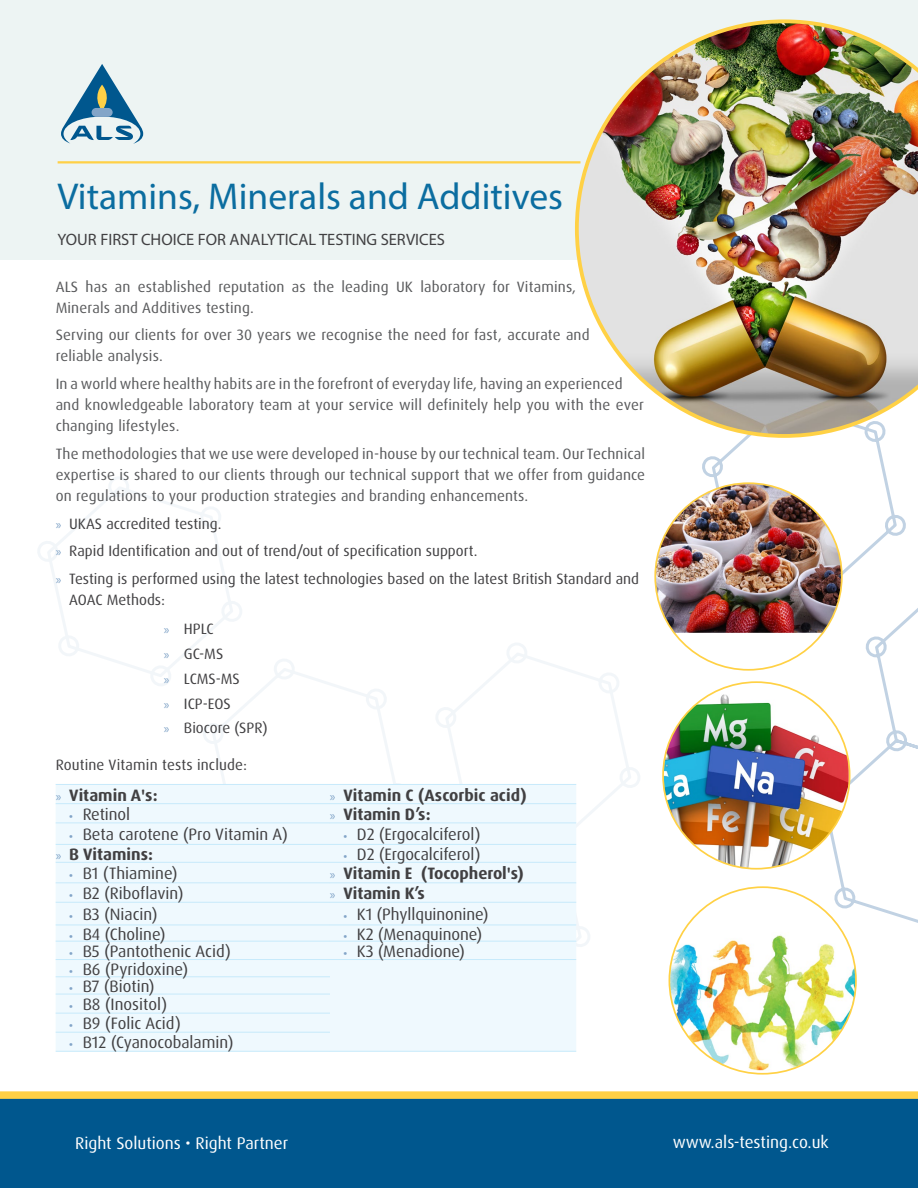
<style>
.page{position:relative;width:918px;height:1188px;background:#fff}
.page>*{position:absolute;margin:0;border:0;box-sizing:border-box;transform-origin:0 0}
.t1{font:37.5px "Myriad Pro";color:#0b6da0}
.t2{font:16.95px "Dax Pro";color:#fff}
.t3{font:16.5px "Dax Pro";color:#414042}
.t4{font:700 16.5px "Dax Pro";color:#414042}
.t5{font:16.5px "Myriad Pro";color:#414042}
.t6{font:15px/21px "Dax Pro";letter-spacing:.01em;color:#58595b}
.t7{font:15px/24.8px "Dax Pro";color:#414042}
.s1{font-family:"Myriad Pro";font-size:13.5px;color:#83a5c8}
.s2{font-family:"Myriad Pro";font-weight:400;font-size:13.5px;color:#83a5c8}
.s3{font-weight:700;font-size:18.3px}
</style>
<div class="page">
<svg style="left:38px;top:477px;width:602px;height:537px"></svg>
<div style="left:0;top:0;width:918px;height:259px;background:#edf4f3"></div>
<svg style="left:702px;top:438px;width:216px;height:504px"></svg>
<svg style="left:61px;top:64px;width:82px;height:80px"></svg>
<hr style="left:58px;top:161px;width:522px;height:2px;background:#ffd046">
<img style="left:575px;top:19px;width:343px;height:419px">
<div style="left:0;top:1095px;width:918px;height:93px;background:#00578e"></div>
<img style="left:669px;top:887px;width:187px;height:187px;border-radius:93px">
<img style="left:663px;top:682px;width:186px;height:187px">
<img style="left:657px;top:483px;width:185px;height:150px">
<div style="left:0;top:1091px;width:918px;height:8px;background:#ffd046"></div>
<div style="left:56px;top:785px;width:520px;height:266px;background:#eff9fe"></div>
<hr style="left:56px;top:784px;width:274px;height:1px;background:#c7eafb">
<hr style="left:330px;top:784px;width:246px;height:1px;background:#c7eafb">
<hr style="left:56px;top:803px;width:274px;height:1px;background:#c7eafb">
<hr style="left:330px;top:803px;width:246px;height:1px;background:#c7eafb">
<hr style="left:56px;top:823px;width:274px;height:1px;background:#c7eafb">
<hr style="left:330px;top:823px;width:246px;height:1px;background:#c7eafb">
<hr style="left:56px;top:844px;width:274px;height:1px;background:#c7eafb">
<hr style="left:330px;top:844px;width:246px;height:1px;background:#c7eafb">
<hr style="left:56px;top:862px;width:274px;height:1px;background:#c7eafb">
<hr style="left:330px;top:862px;width:246px;height:1px;background:#c7eafb">
<hr style="left:56px;top:882px;width:274px;height:1px;background:#c7eafb">
<hr style="left:330px;top:882px;width:246px;height:1px;background:#c7eafb">
<hr style="left:56px;top:902px;width:274px;height:1px;background:#c7eafb">
<hr style="left:330px;top:902px;width:246px;height:1px;background:#c7eafb">
<hr style="left:56px;top:925px;width:274px;height:1px;background:#c7eafb">
<hr style="left:330px;top:925px;width:246px;height:1px;background:#c7eafb">
<hr style="left:56px;top:941px;width:274px;height:1px;background:#c7eafb">
<hr style="left:330px;top:941px;width:246px;height:1px;background:#c7eafb">
<hr style="left:56px;top:959px;width:274px;height:1px;background:#c7eafb">
<hr style="left:330px;top:959px;width:246px;height:1px;background:#c7eafb">
<hr style="left:56px;top:976px;width:274px;height:1px;background:#c7eafb">
<hr style="left:56px;top:994px;width:274px;height:1px;background:#c7eafb">
<hr style="left:56px;top:1013px;width:274px;height:1px;background:#c7eafb">
<hr style="left:56px;top:1032px;width:274px;height:1px;background:#c7eafb">
<hr style="left:56px;top:1051px;width:274px;height:1px;background:#c7eafb">
<hr style="left:330px;top:1051px;width:246px;height:1px;background:#c7eafb">
<h1 class="t1" style="left:58px;top:173px;width:507px">Vitamins, Minerals and Additives</h1>
<p class="t5" style="left:58px;top:229px;width:389px">YOUR FIRST CHOICE FOR ANALYTICAL TESTING SERVICES</p>
<p class="t6" style="left:56px;top:276px;width:522px">ALS has an established reputation as the leading UK laboratory for Vitamins,<br>Minerals and Additives testing.</p>
<p class="t6" style="left:56px;top:325px;width:536px">Serving our clients for over 30 years we recognise the need for fast, accurate and reliable analysis.</p>
<p class="t6" style="left:56px;top:374px;width:590px">In a world where healthy habits are in the forefront of everyday life, having an experienced and knowledgeable laboratory team at your service will definitely help you with the ever changing lifestyles.</p>
<p class="t6" style="left:56px;top:443px;width:591px;text-align:justify">The methodologies that we use were developed in-house by our technical team. Our Technical expertise is shared to our clients through our technical support that we offer from guidance on regulations to your production strategies and branding enhancements.</p>
<p class="t7" style="left:56px;top:510px;width:585px;line-height:27.8px"><span class="s1">»</span> UKAS accredited testing.<br><span class="s1">»</span> Rapid Identification and out of trend/out of specification support.<br><span class="s1">»</span> Testing is performed using the latest technologies based on the latest British Standard and</p>
<p class="t7" style="left:164px;top:585px;width:52px;line-height:29.2px;text-indent:-94px">AOAC Methods:<br><span class="s1">»</span> HPLC</p>
<p class="t7" style="left:164px;top:642px;width:105px"><span class="s1">»</span> GC-MS<br><span class="s1">»</span> LCMS-MS<br><span class="s1">»</span> ICP-EOS<br><span class="s1">»</span> Biocore (SPR)</p>
<p class="t7" style="left:56px;top:753px;width:193px">Routine Vitamin tests include:</p>
<p class="t4" style="left:56px;top:784px;width:103px"><span class="s2">»</span> Vitamin A's:</p>
<p class="t4" style="left:330px;top:784px;width:198px"><span class="s2">»</span> Vitamin C (Ascorbic acid)</p>
<p class="t3" style="left:69px;top:803px;width:63px"><span class="s1">•</span> Retinol</p>
<p class="t4" style="left:330px;top:803px;width:102px"><span class="s2">»</span> Vitamin D’s:</p>
<p class="t3" style="left:69px;top:824px;width:220px"><span class="s1">•</span> Beta carotene (Pro Vitamin A)</p>
<p class="t3" style="left:343px;top:824px;width:138px"><span class="s1">•</span> D2 (Ergocalciferol)</p>
<p class="t4" style="left:56px;top:843px;width:99px"><span class="s2">»</span> B Vitamins:</p>
<p class="t3" style="left:343px;top:843px;width:138px"><span class="s1">•</span> D2 (Ergocalciferol)</p>
<p class="t3" style="left:69px;top:863px;width:110px"><span class="s1">•</span> B1 (Thiamine)</p>
<p class="t4" style="left:330px;top:863px;width:195px"><span class="s2">»</span> Vitamin E (Tocopherol's)</p>
<p class="t3" style="left:69px;top:883px;width:116px"><span class="s1">•</span> B2 (Riboflavin)</p>
<p class="t4" style="left:330px;top:883px;width:96px"><span class="s2">»</span> Vitamin K’s</p>
<p class="t3" style="left:69px;top:904px;width:90px"><span class="s1">•</span> B3 (Niacin)</p>
<p class="t3" style="left:343px;top:904px;width:147px"><span class="s1">•</span> K1 (Phyllquinonine)</p>
<p class="t3" style="left:69px;top:923px;width:98px"><span class="s1">•</span> B4 (Choline)</p>
<p class="t3" style="left:343px;top:923px;width:140px"><span class="s1">•</span> K2 (Menaquinone)</p>
<p class="t3" style="left:69px;top:940px;width:163px"><span class="s1">•</span> B5 (Pantothenic Acid)</p>
<p class="t3" style="left:343px;top:940px;width:123px"><span class="s1">•</span> K3 (Menadione)</p>
<p class="t3" style="left:69px;top:958px;width:120px"><span class="s1">•</span> B6 (Pyridoxine)</p>
<p class="t3" style="left:69px;top:976px;width:87px"><span class="s1">•</span> B7 (Biotin)</p>
<p class="t3" style="left:69px;top:994px;width:99px"><span class="s1">•</span> B8 (Inositol)</p>
<p class="t3" style="left:69px;top:1013px;width:113px"><span class="s1">•</span> B9 (Folic Acid)</p>
<p class="t3" style="left:69px;top:1032px;width:166px"><span class="s1">•</span> B12 (Cyanocobalamin)</p>
<p class="t2" style="left:75px;top:1132px;width:215px">Right Solutions <span class="s3">·</span> Right Partner</p>
<p class="t2" style="left:673px;top:1131px;width:157px">www.als-testing.co.uk</p>
</div>
